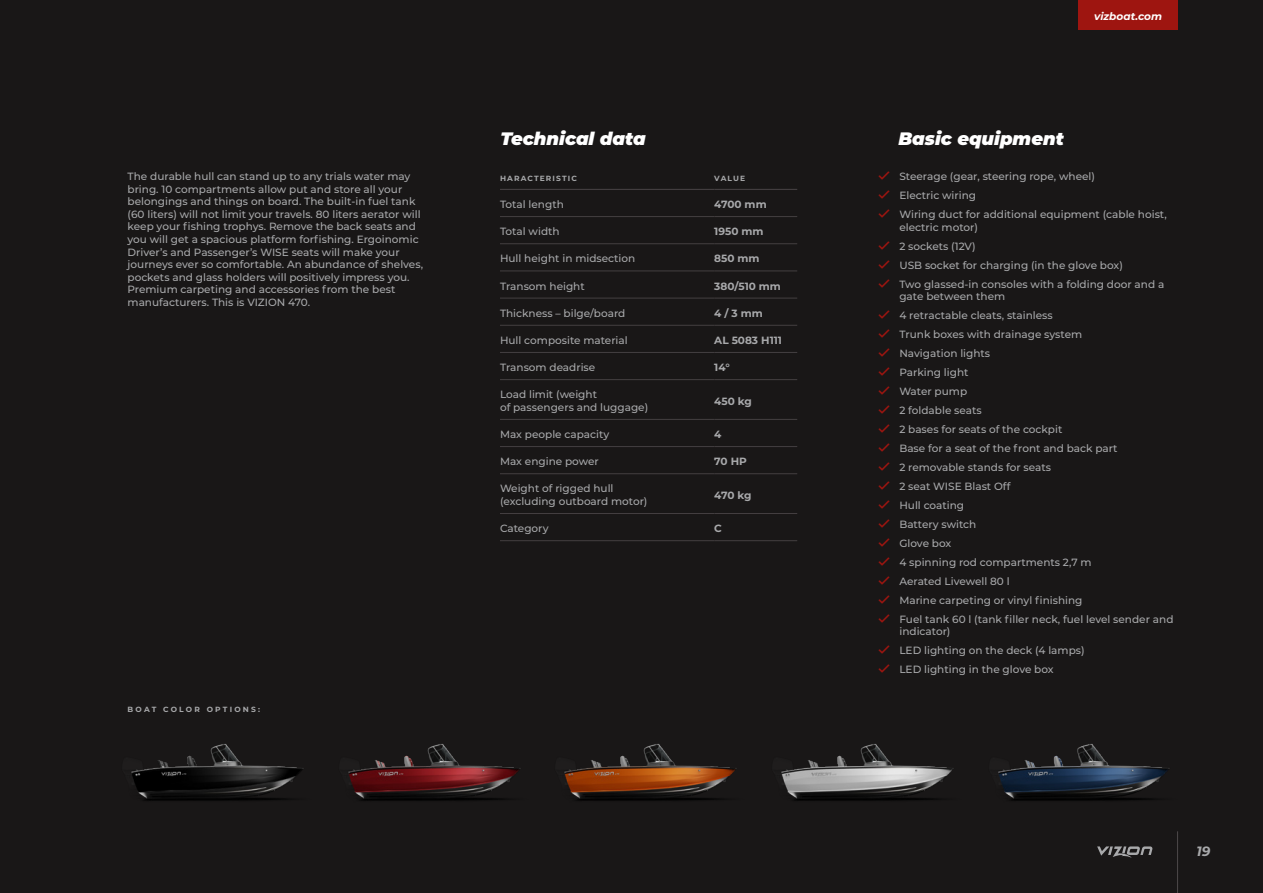
<style>
.page{position:relative;width:1263px;height:893px;background:#191717}
.page>*{position:absolute;margin:0;border:0;box-sizing:border-box;transform-origin:0 0}
.t1{font:italic 900 18px "Montserrat";color:#fff}
.t2{font:italic 700 13.5px "Montserrat";color:#a8a9ab}
.t3{font:500 10.5px/12.6px "Montserrat";color:#a8a9ab}
.t4{font:700 10.5px "Montserrat";color:#a8a9ab}
.t5{font:italic 700 10.5px "Montserrat";color:#fff}
.t6{font:700 7.5px "Montserrat";letter-spacing:.15em;color:#a8a9ab}
.t7{font:700 7.5px "Montserrat";letter-spacing:.3em;color:#a8a9ab}
</style>
<div class="page">
<hr style="left:0;top:0;width:1px;height:294px;background:#000">
<hr style="left:1177px;top:831px;width:1px;height:62px;background:#4d494a">
<div style="left:1078px;top:0;width:100px;height:30px;background:#9e1510"></div>
<svg style="left:1097px;top:846px;width:56px;height:12px"></svg>
<hr style="left:500px;top:216px;width:214px;height:1px;background:#443f41">
<hr style="left:714px;top:216px;width:83px;height:1px;background:#443f41">
<hr style="left:500px;top:243px;width:214px;height:1px;background:#443f41">
<hr style="left:714px;top:243px;width:83px;height:1px;background:#443f41">
<hr style="left:500px;top:271px;width:214px;height:1px;background:#443f41">
<hr style="left:714px;top:271px;width:83px;height:1px;background:#443f41">
<hr style="left:500px;top:298px;width:214px;height:1px;background:#443f41">
<hr style="left:714px;top:298px;width:83px;height:1px;background:#443f41">
<hr style="left:500px;top:325px;width:214px;height:1px;background:#443f41">
<hr style="left:714px;top:325px;width:83px;height:1px;background:#443f41">
<hr style="left:500px;top:352px;width:214px;height:1px;background:#443f41">
<hr style="left:714px;top:352px;width:83px;height:1px;background:#443f41">
<hr style="left:500px;top:379px;width:214px;height:1px;background:#443f41">
<hr style="left:714px;top:379px;width:83px;height:1px;background:#443f41">
<hr style="left:500px;top:419px;width:214px;height:1px;background:#443f41">
<hr style="left:714px;top:419px;width:83px;height:1px;background:#443f41">
<hr style="left:500px;top:446px;width:214px;height:1px;background:#443f41">
<hr style="left:714px;top:446px;width:83px;height:1px;background:#443f41">
<hr style="left:500px;top:473px;width:214px;height:1px;background:#443f41">
<hr style="left:714px;top:473px;width:83px;height:1px;background:#443f41">
<hr style="left:500px;top:513px;width:214px;height:1px;background:#443f41">
<hr style="left:714px;top:513px;width:83px;height:1px;background:#443f41">
<hr style="left:500px;top:540px;width:214px;height:1px;background:#443f41">
<hr style="left:714px;top:540px;width:83px;height:1px;background:#443f41">
<hr style="left:500px;top:189px;width:214px;height:1px;background:#443f41">
<hr style="left:714px;top:189px;width:83px;height:1px;background:#443f41">
<img style="left:131px;top:744px;width:173px;height:57px">
<img style="left:998px;top:744px;width:172px;height:57px">
<img style="left:564px;top:744px;width:173px;height:57px">
<img style="left:348px;top:744px;width:173px;height:57px">
<img style="left:781px;top:744px;width:173px;height:57px">
<p class="t5" style="left:1094px;top:8px;width:69px">vizboat.com</p>
<p class="t1" style="left:500px;top:125px;width:147px">Technical data</p>
<p class="t1" style="left:898px;top:125px;width:167px">Basic equipment</p>
<p class="t6" style="left:500px;top:173px;width:78px">HARACTERISTIC</p>
<p class="t6" style="left:714px;top:173px;width:32px">VALUE</p>
<p class="t3" style="left:500px;top:198px;width:65px">Total length</p>
<p class="t4" style="left:714px;top:197px;width:54px">4700 mm</p>
<p class="t3" style="left:500px;top:225px;width:61px">Total width</p>
<p class="t4" style="left:714px;top:224px;width:51px">1950 mm</p>
<p class="t3" style="left:500px;top:252px;width:137px">Hull height in midsection</p>
<p class="t4" style="left:714px;top:251px;width:47px">850 mm</p>
<p class="t3" style="left:500px;top:279px;width:86px">Transom height</p>
<p class="t4" style="left:714px;top:278px;width:68px">380/510 mm</p>
<p class="t3" style="left:500px;top:306px;width:127px">Thickness – bilge/board</p>
<p class="t4" style="left:714px;top:305px;width:50px">4 / 3 mm</p>
<p class="t3" style="left:500px;top:333px;width:129px">Hull composite material</p>
<p class="t4" style="left:714px;top:333px;width:69px">AL 5083 H111</p>
<p class="t3" style="left:500px;top:361px;width:97px">Transom deadrise</p>
<p class="t4" style="left:714px;top:360px;width:17px">14°</p>
<p class="t3" style="left:500px;top:388px;width:150px">Load limit (weight<br>of passengers and luggage)</p>
<p class="t4" style="left:714px;top:393px;width:39px">450 kg</p>
<p class="t3" style="left:500px;top:428px;width:111px">Max people capacity</p>
<p class="t4" style="left:714px;top:427px;width:9px">4</p>
<p class="t3" style="left:500px;top:455px;width:100px">Max engine power</p>
<p class="t4" style="left:714px;top:454px;width:34px">70 HP</p>
<p class="t3" style="left:500px;top:482px;width:149px">Weight of rigged hull (excluding outboard motor)</p>
<p class="t4" style="left:714px;top:487px;width:39px">470 kg</p>
<p class="t3" style="left:500px;top:522px;width:50px">Category</p>
<p class="t4" style="left:714px;top:521px;width:9px">С</p>
<p class="t3" style="left:128px;top:170px;width:297px">The durable hull can stand up to any trials water may bring. 10 compartments allow put and store all your belongings and things on board. The built-in fuel tank (60 liters) will not limit your travels. 80 liters aerator will keep your fishing trophys. Remove the back seats and you will get a spacious platform forfishing. Ergoinomic Driver’s and Passenger’s WISE seats will make your journeys ever so comfortable. An abundance of shelves, pockets and glass holders will positively impress you.<br>Premium carpeting and accessories from the best manufacturers. This is VIZION 470.</p>
<p class="t3" style="left:899px;top:170px;width:197px">Steerage (gear, steering rope, wheel)</p>
<p class="t3" style="left:899px;top:189px;width:78px">Electric wiring</p>
<p class="t3" style="left:899px;top:208px;width:269px">Wiring duct for additional equipment (сable hoist, electric motor)</p>
<p class="t3" style="left:899px;top:239px;width:78px">2 sockets (12V)</p>
<p class="t3" style="left:899px;top:258px;width:225px">USB socket for charging (in the glove box)</p>
<p class="t3" style="left:899px;top:277px;width:266px">Two glassed-in consoles with a folding door and a gate between them</p>
<p class="t3" style="left:899px;top:309px;width:155px">4 retractable cleats, stainless</p>
<p class="t3" style="left:899px;top:328px;width:184px">Trunk boxes with drainage system</p>
<p class="t3" style="left:899px;top:347px;width:92px">Navigation lights</p>
<p class="t3" style="left:899px;top:366px;width:71px">Parking light</p>
<p class="t3" style="left:899px;top:385px;width:69px">Water pump</p>
<p class="t3" style="left:899px;top:404px;width:84px">2 foldable seats</p>
<p class="t3" style="left:899px;top:422px;width:164px">2 bases for seats of the cockpit</p>
<p class="t3" style="left:899px;top:441px;width:220px">Base for a seat of the front and back part</p>
<p class="t3" style="left:899px;top:460px;width:153px">2 removable stands for seats</p>
<p class="t3" style="left:899px;top:479px;width:112px">2 seat WISE Blast Off</p>
<p class="t3" style="left:899px;top:498px;width:66px">Hull coating</p>
<p class="t3" style="left:899px;top:517px;width:78px">Battery switch</p>
<p class="t3" style="left:899px;top:536px;width:53px">Glove box</p>
<p class="t3" style="left:899px;top:555px;width:194px">4 spinning rod compartments 2,7 m</p>
<p class="t3" style="left:899px;top:574px;width:112px">Aerated Livewell 80 l</p>
<p class="t3" style="left:899px;top:593px;width:185px">Marine carpeting or vinyl finishing</p>
<p class="t3" style="left:899px;top:612px;width:276px">Fuel tank 60 l (tank filler neck, fuel level sender and indicator)</p>
<p class="t3" style="left:899px;top:644px;width:187px">LED lighting on the deck (4 lamps)</p>
<p class="t3" style="left:899px;top:663px;width:156px">LED lighting in the glove box</p>
<p class="t7" style="left:128px;top:704px;width:134px">BOAT COLOR OPTIONS:</p>
<p class="t2" style="left:1196px;top:841px;width:15px">19</p>
</div>
